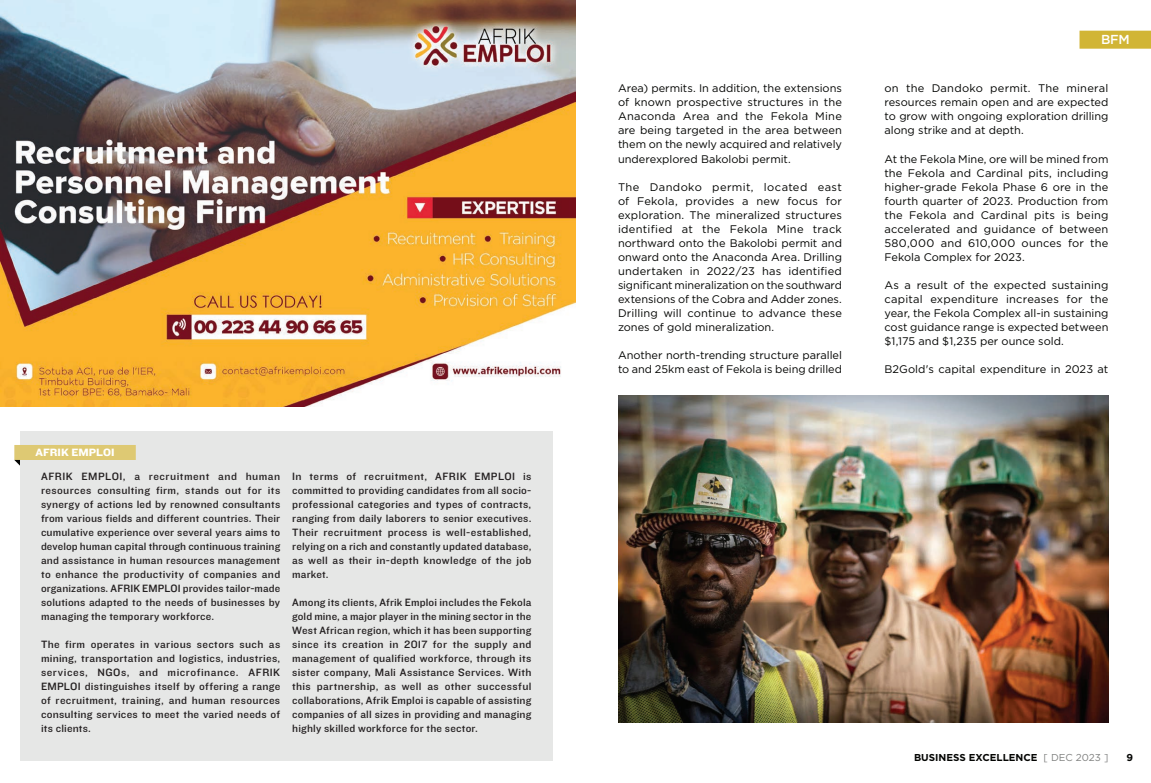
<style>
.page{position:relative;width:1151px;height:783px;background:#fff}
.page>*{position:absolute;margin:0;border:0;box-sizing:border-box;transform-origin:0 0}
.t1{font:500 13px "Gotham";color:#fff}
.t2{font:11px/14px "Gotham";color:#040503;text-align:justify}
.t3{font:11px/14px "Knockout HTF31 Junior Middlewt";letter-spacing:.02em;color:#231f20;text-align:justify;scale:1.07 1}
.t4{font:11px/14px "Knockout HTF31 Junior Middlewt";letter-spacing:.02em;color:#231f20;text-align:justify;scale:1.05 1}
.t5{font:11px "Knockout HTF52 Cruiserweight";color:#fff}
.t6{font:700 10px "Gotham";color:#040503}
.s1{font-weight:400;color:#808180}
</style>
<div class="page">
<div style="left:20px;top:431px;width:533px;height:329px;background:#e6e7e6"></div>
<div style="left:14px;top:445px;width:122px;height:15px;background:#dec973"></div>
<svg style="left:14px;top:460px;width:6px;height:5px"></svg>
<img style="left:0;top:0;width:575px;height:406px">
<img style="left:618px;top:395px;width:490px;height:327px">
<div style="left:1079px;top:31px;width:72px;height:18px;background:#d1b535"></div>
<p class="t5" style="left:36px;top:446px;width:80px">AFRIK EMPLOI</p>
<p class="t3" style="left:41px;top:469px;width:225px">AFRIK EMPLOI, a recruitment and human resources consulting firm, stands out for its synergy of actions led by renowned consultants from various fields and different countries. Their cumulative experience over several years aims to develop human capital through continuous training and assistance in human resources management to enhance the productivity of companies and organizations. AFRIK EMPLOI provides tailor-made solutions adapted to the needs of businesses by managing the temporary workforce.</p>
<p class="t3" style="left:41px;top:637px;width:225px">The firm operates in various sectors such as mining, transportation and logistics, industries, services, NGOs, and microfinance. AFRIK EMPLOI distinguishes itself by offering a range of recruitment, training, and human resources consulting services to meet the varied needs of its clients.</p>
<p class="t3" style="left:292px;top:469px;width:225px">In terms of recruitment, AFRIK EMPLOI is committed to providing candidates from all socio&shy;professional categories and types of contracts, ranging from daily laborers to senior executives.<br>Their recruitment process is well-established, relying on a rich and constantly updated database, as well as their in-depth knowledge of the job market.</p>
<p class="t4" style="left:292px;top:595px;width:229px">Among its clients, Afrik Emploi includes the Fekola gold mine, a major player in the mining sector in the West African region, which it has been supporting since its creation in 2017 for the supply and management of qualified workforce, through its sister company, Mali Assistance Services. With this partnership, as well as other successful collaborations, Afrik Emploi is capable of assisting companies of all sizes in providing and managing highly skilled workforce for the sector.</p>
<p class="t2" style="left:618px;top:81px;width:225px">Area) permits. In addition, the extensions of known prospective structures in the Anaconda Area and the Fekola Mine are being targeted in the area between them on the newly acquired and relatively underexplored Bakolobi permit.</p>
<p class="t2" style="left:618px;top:179px;width:225px">The Dandoko permit, located east of Fekola, provides a new focus for exploration. The mineralized structures identified at the Fekola Mine track northward onto the Bakolobi permit and onward onto the Anaconda Area. Drilling undertaken in 2022/23 has identified significant mineralization on the southward extensions of the Cobra and Adder zones.<br>Drilling will continue to advance these zones of gold mineralization.</p>
<p class="t2" style="left:618px;top:347px;width:225px">Another north-trending structure parallel to and 25km east of Fekola is being drilled</p>
<p class="t1" style="left:1101px;top:31px;width:30px">BFM</p>
<p class="t2" style="left:884px;top:81px;width:225px">on the Dandoko permit. The mineral resources remain open and are expected to grow with ongoing exploration drilling along strike and at depth.</p>
<p class="t2" style="left:884px;top:151px;width:225px">At the Fekola Mine, ore will be mined from the Fekola and Cardinal pits, including higher-grade Fekola Phase 6 ore in the fourth quarter of 2023. Production from the Fekola and Cardinal pits is being accelerated and guidance of between 580,000 and 610,000 ounces for the Fekola Complex for 2023.</p>
<p class="t2" style="left:884px;top:277px;width:225px">As a result of the expected sustaining capital expenditure increases for the year, the Fekola Complex all-in sustaining cost guidance range is expected between $1,175 and $1,235 per ounce sold.</p>
<p class="t2" style="left:884px;top:361px;width:225px">B2Gold's capital expenditure in 2023 at</p>
<p class="t6" style="left:914px;top:750px;width:196px">BUSINESS EXCELLENCE <span class="s1">[ DEC 2023 ]</span></p>
<p class="t6" style="left:1126px;top:750px;width:8px">9</p>
</div>
